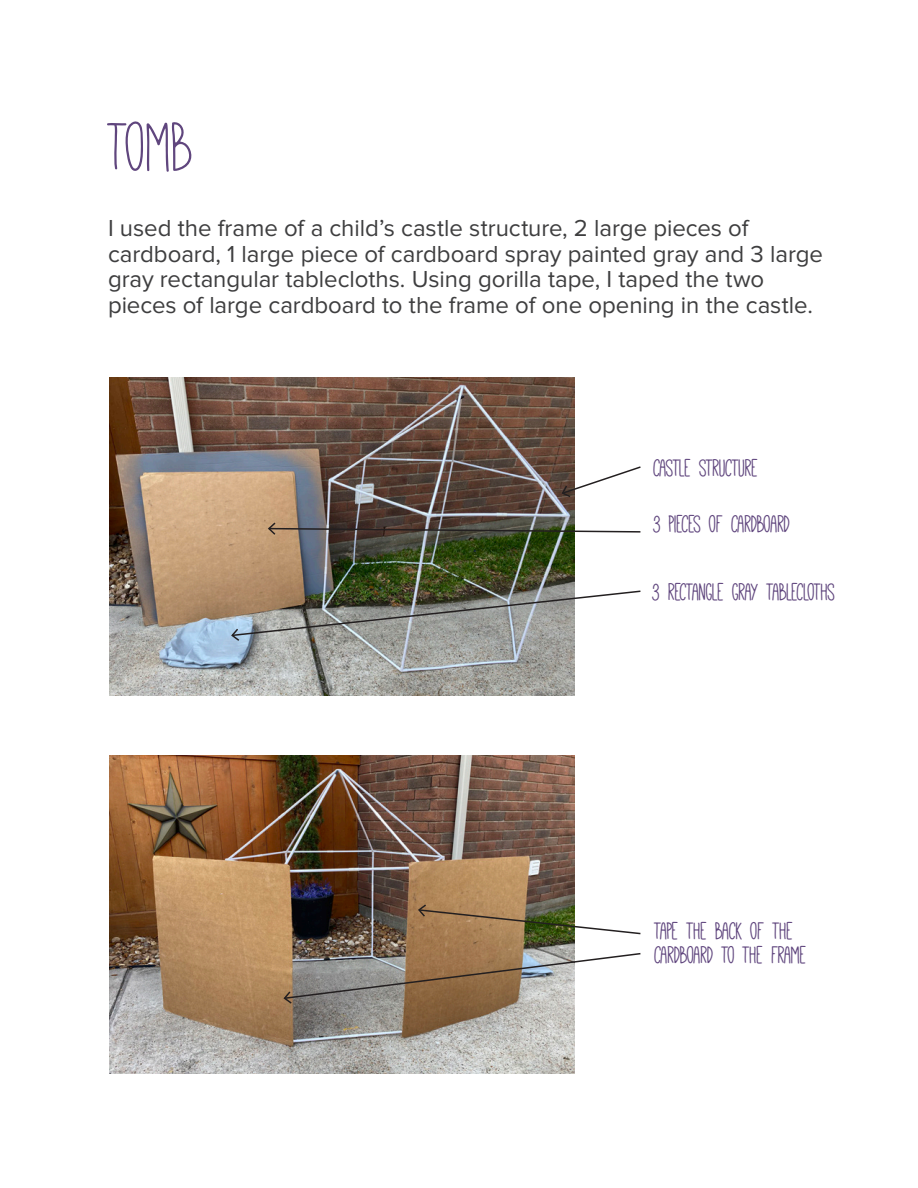
<style>
.page{position:relative;width:918px;height:1188px;background:#fff}
.page>*{position:absolute;margin:0;border:0;box-sizing:border-box;transform-origin:0 0}
.Main_Subhead_song_ti{font:78px "Mathlete Skinny";color:#60467e}
.Main_Subhead_song_ti-2{font:27px/24px "Mathlete Bulky";letter-spacing:-.025em;color:#60467e}
.Song{font:24px/25.5px "Proxima Nova";letter-spacing:-.005em;color:#3e3e3f}
</style>
<div class="page">
<img style="left:109px;top:378px;width:465px;height:318px">
<img style="left:109px;top:756px;width:465px;height:318px">
<svg style="left:561px;top:465px;width:80px;height:34px"></svg>
<svg style="left:267px;top:521px;width:374px;height:15px;background:#706b62"></svg>
<svg style="left:282px;top:952px;width:359px;height:53px"></svg>
<svg style="left:230px;top:590px;width:411px;height:52px"></svg>
<svg style="left:417px;top:903px;width:224px;height:32px"></svg>
<p class="Main_Subhead_song_ti" style="left:108px;top:110px;width:88px">tomb</p>
<p class="Song" style="left:108px;top:217px;width:717px">I used the frame of a child’s castle structure, 2 large pieces of cardboard, 1 large piece of cardboard spray painted gray and 3 large gray rectangular tablecloths. Using gorilla tape, I taped the two pieces of large cardboard to the frame of one opening in the castle.</p>
<p class="Main_Subhead_song_ti-2" style="left:653px;top:456px;width:107px">CASTLE STRUCTURE</p>
<p class="Main_Subhead_song_ti-2" style="left:654px;top:512px;width:138px">3 PIECES OF CARDBOARD</p>
<p class="Main_Subhead_song_ti-2" style="left:653px;top:580px;width:183px">3 RECTANGLE GRAY TABLECLOTHS</p>
<p class="Main_Subhead_song_ti-2" style="left:654px;top:918px;width:154px">TAPE THE BACK OF THE<br>CARDBOARD TO THE FRAME</p>
</div>
